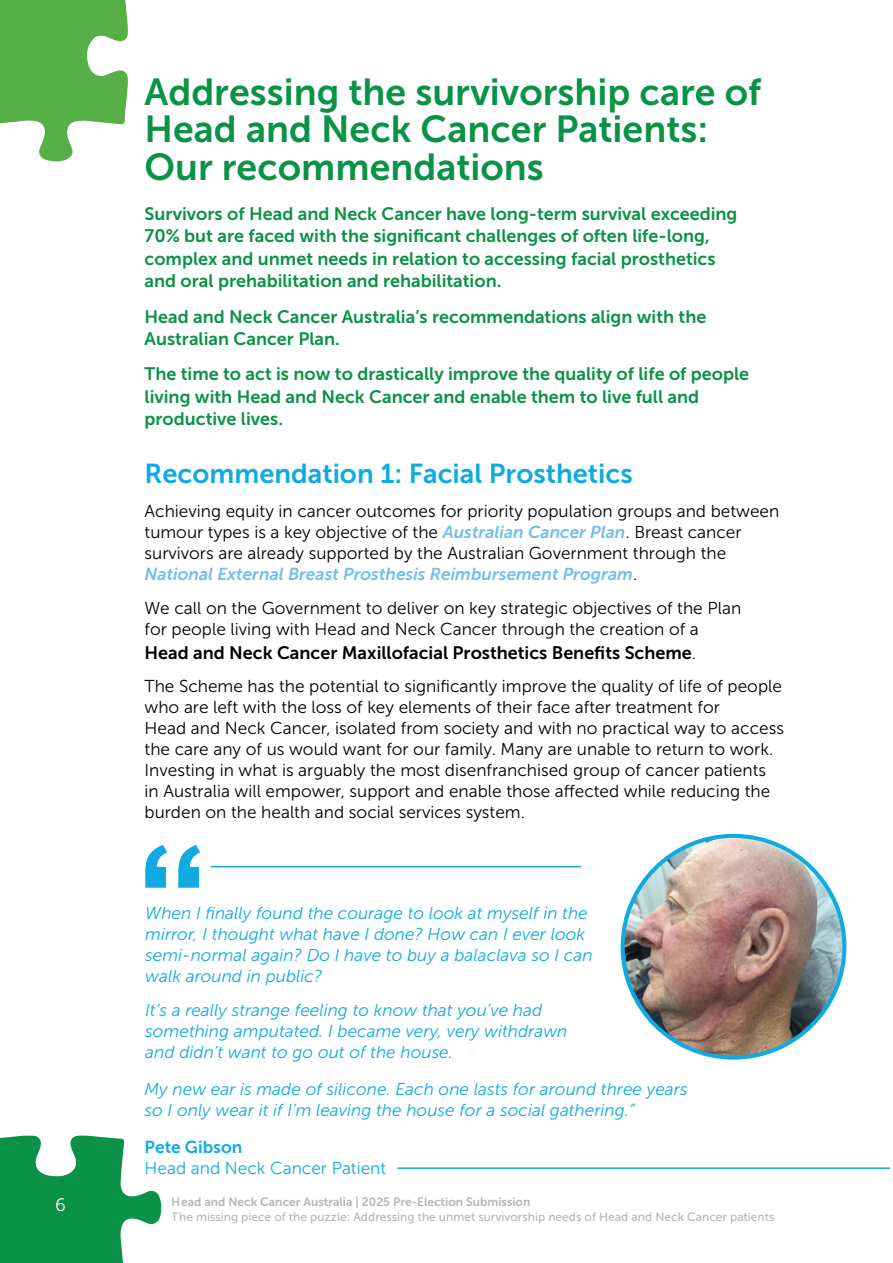
<style>
.page{position:relative;width:893px;height:1263px;background:#fff}
.page>*{position:absolute;margin:0;border:0;box-sizing:border-box;transform-origin:0 0}
.t1{font:37.5px/37.5px "Museo Sans 700";color:#0a9247}
.t2{font:27.3px "Museo Sans 700";color:#0faae2}
.t3{font:18px/22.5px "Museo Sans 700";color:#0a9247}
.t4{font:18px "Museo Sans 700";color:#000}
.t5{font:18px "Museo Sans 300";color:#fff}
.t6{font:17.25px/21px "Museo Sans 300";color:#000}
.t7{font:italic 17.25px/21px "Museo Sans 300";color:#0faae2}
.t8{font:italic 17.25px "Museo Sans 700";color:#74beea}
.t9{font:17.25px "Museo Sans 300";color:#0faae2}
.t10{font:17.25px "Museo Sans 700";color:#0faae2}
.t11{font:12px "Museo Sans 500";color:#7b7b7b}
.t12{font:12px "Museo Sans 700";color:#7b7b7b}
.s1{font-family:"Museo Sans 700";font-style:italic;color:#74beea}
.s2{font-family:"Museo Sans 300";font-style:normal;color:#000}
.s3{font-family:"Museo Sans 300";font-size:17.25px}
</style>
<div class="page">
<img style="left:623px;top:836px;width:221px;height:222px;border-radius:111px">
<hr style="left:211px;top:866px;width:370px;height:1px;background:#0faae2">
<svg style="left:145px;top:845px;width:55px;height:43px"></svg>
<hr style="left:398px;top:1167px;width:492px;height:2px;background:#0faae2">
<svg style="left:0;top:1135px;width:162px;height:128px"></svg>
<svg style="left:0;top:0;width:128px;height:162px"></svg>
<p class="t5" style="left:55px;top:1195px;width:12px">6</p>
<h1 class="t1" style="left:145px;top:73px;width:618px">Addressing the survivorship care of<br>Head and Neck Cancer Patients:<br>Our recommendations</h1>
<p class="t3" style="left:145px;top:202px;width:594px">Survivors of Head and Neck Cancer have long-term survival exceeding 70% but are faced with the significant challenges of often life-long, complex and unmet needs in relation to accessing facial prosthetics and oral prehabilitation and rehabilitation.</p>
<p class="t3" style="left:145px;top:305px;width:563px">Head and Neck Cancer Australia’s recommendations align with the<br>Australian Cancer Plan.</p>
<p class="t3" style="left:145px;top:363px;width:606px">The time to act is now to drastically improve the quality of life of people living with Head and Neck Cancer and enable them to live full and productive lives.</p>
<h2 class="t2" style="left:145px;top:458px;width:490px">Recommendation 1: Facial Prosthetics</h2>
<p class="t6" style="left:145px;top:500px;width:636px">Achieving equity in cancer outcomes for priority population groups and between tumour types is a key objective of the <span class="s1">Australian Cancer Plan</span>. Breast cancer survivors are already supported by the Australian Government through the</p>
<p class="t8" style="left:145px;top:564px;width:494px">National External Breast Prosthesis Reimbursement Program<span class="s2">.</span></p>
<p class="t6" style="left:145px;top:597px;width:598px">We call on the Government to deliver on key strategic objectives of the Plan for people living with Head and Neck Cancer through the creation of a</p>
<p class="t4" style="left:145px;top:642px;width:553px">Head and Neck Cancer Maxillofacial Prosthetics Benefits Scheme<span class="s3">.</span></p>
<p class="t6" style="left:145px;top:676px;width:641px">The Scheme has the potential to significantly improve the quality of life of people who are left with the loss of key elements of their face after treatment for<br>Head and Neck Cancer, isolated from society and with no practical way to access the care any of us would want for our family. Many are unable to return to work.<br>Investing in what is arguably the most disenfranchised group of cancer patients in Australia will empower, support and enable those affected while reducing the burden on the health and social services system.</p>
<p class="t7" style="left:145px;top:903px;width:449px">When I finally found the courage to look at myself in the mirror, I thought what have I done? How can I ever look semi-normal again? Do I have to buy a balaclava so I can walk around in public?</p>
<p class="t7" style="left:145px;top:1000px;width:424px">It’s a really strange feeling to know that you’ve had something amputated. I became very, very withdrawn and didn’t want to go out of the house.</p>
<p class="t7" style="left:145px;top:1079px;width:545px">My new ear is made of silicone. Each one lasts for around three years so I only wear it if I’m leaving the house for a social gathering.”</p>
<p class="t10" style="left:145px;top:1137px;width:99px">Pete Gibson</p>
<p class="t9" style="left:145px;top:1159px;width:243px">Head and Neck Cancer Patient</p>
<p class="t12" style="left:172px;top:1195px;width:360px">Head and Neck Cancer Australia | 2025 Pre-Election Submission</p>
<p class="t11" style="left:172px;top:1210px;width:604px">The missing piece of the puzzle: Addressing the unmet survivorship needs of Head and Neck Cancer patients</p>
</div>
